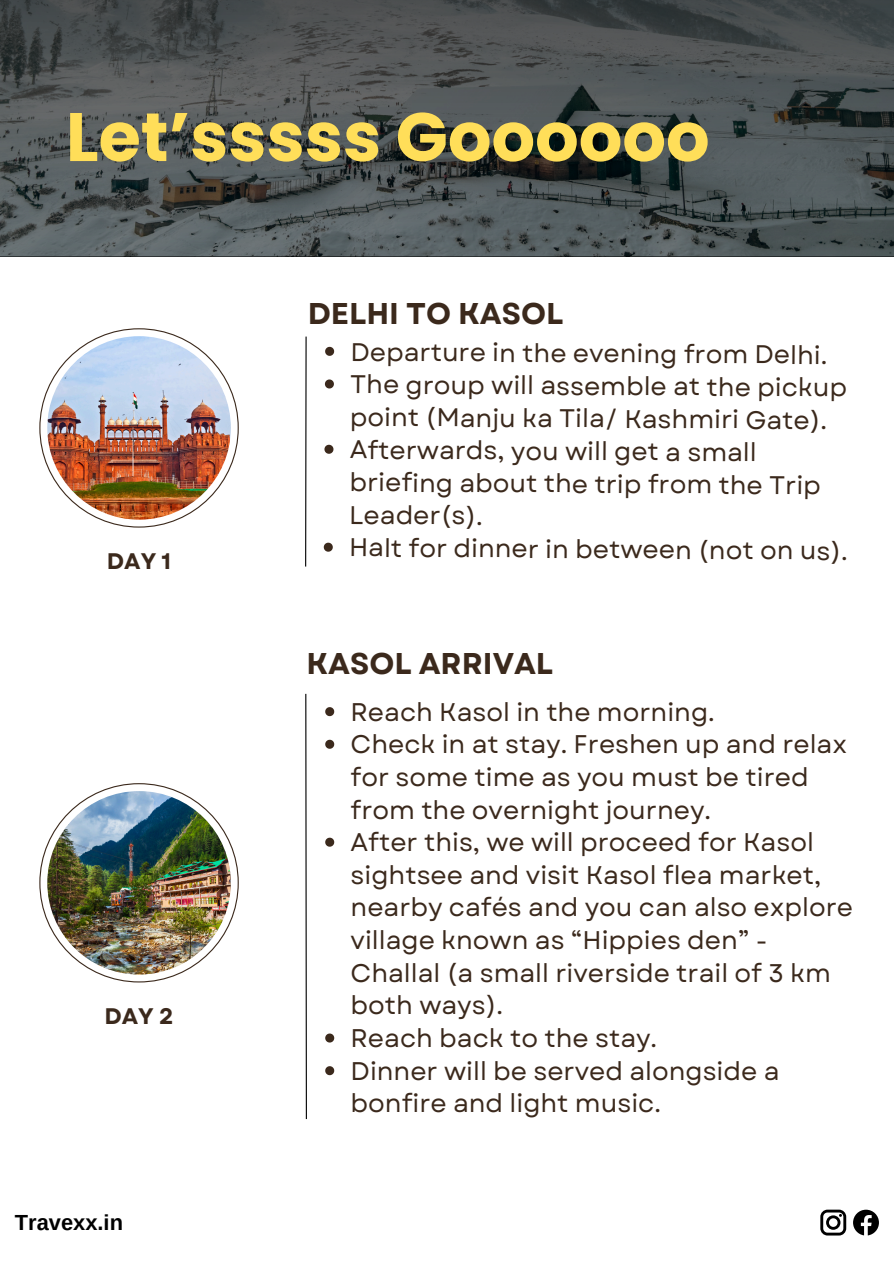
<style>
.page{position:relative;width:894px;height:1264px;background:#fff}
.page>*{position:absolute;margin:0;border:0;box-sizing:border-box;transform-origin:0 0}
.t1{font:700 68.4px "Poppins";color:#ffde59}
.t2{font:700 30px "Garet";color:#3b291c}
.t3{font:25.5px/32.7px "Garet";color:#3b291c}
.t4{font:700 22.5px "Garet";color:#3b291c}
.t5{font:700 21.9px "Arimo";color:#000}
</style>
<div class="page">
<svg style="left:853px;top:1209px;width:25px;height:26px"></svg>
<svg style="left:820px;top:1209px;width:26px;height:26px"></svg>
<svg style="left:1px;top:0;width:892px;height:256px;background:#4a5051"></svg>
<svg style="left:39px;top:783px;width:199px;height:199px"></svg>
<img style="left:47px;top:791px;width:184px;height:183px;border-radius:50%">
<svg style="left:325px;top:707px;width:9px;height:9px"></svg>
<svg style="left:325px;top:739px;width:9px;height:9px"></svg>
<svg style="left:325px;top:837px;width:9px;height:9px"></svg>
<svg style="left:325px;top:1033px;width:9px;height:9px"></svg>
<svg style="left:325px;top:1066px;width:9px;height:9px"></svg>
<svg style="left:305px;top:693px;width:2px;height:427px"></svg>
<svg style="left:39px;top:328px;width:199px;height:199px"></svg>
<img style="left:47px;top:336px;width:184px;height:183px;border-radius:50%">
<svg style="left:325px;top:347px;width:9px;height:9px"></svg>
<svg style="left:325px;top:379px;width:9px;height:9px"></svg>
<svg style="left:324px;top:445px;width:9px;height:9px"></svg>
<svg style="left:323px;top:542px;width:10px;height:9px"></svg>
<hr style="left:305px;top:336px;width:1px;height:230px;background:#000">
<p class="t1" style="left:66px;top:89px;width:645px">Let’sssss Goooooo</p>
<p class="t4" style="left:107px;top:545px;width:66px">DAY 1</p>
<h1 class="t4" style="left:104px;top:1000px;width:71px">DAY 2</h1>
<p class="t5" style="left:15px;top:1210px;width:110px">Travexx.in</p>
<p class="t2" style="left:308px;top:292px;width:257px">DELHI TO KASOL</p>
<h4 class="t3" style="left:350px;top:337px;width:478px">Departure in the evening from Delhi.</h4>
<h2 class="t3" style="left:350px;top:369px;width:498px">The group will assemble at the pickup point (Manju ka Tila/ Kashmiri Gate).</h2>
<p class="t3" style="left:349px;top:435px;width:473px;line-height:32.2px">Afterwards, you will get a small briefing about the trip from the Trip<br>Leader(s).</p>
<p class="t3" style="left:349px;top:533px;width:500px">Halt for dinner in between (not on us).</p>
<p class="t2" style="left:306px;top:642px;width:248px">KASOL ARRIVAL</p>
<p class="t3" style="left:350px;top:695px;width:365px">Reach Kasol in the morning.</p>
<h4 class="t3" style="left:350px;top:728px;width:498px">Check in at stay. Freshen up and relax for some time as you must be tired from the overnight journey.</h4>
<h2 class="t3" style="left:350px;top:826px;width:504px">After this, we will proceed for Kasol sightsee and visit Kasol flea market, nearby cafés and you can also explore village known as “Hippies den” -<br>Challal (a small riverside trail of 3 km both ways).</h2>
<p class="t3" style="left:350px;top:1021px;width:308px">Reach back to the stay.</p>
<p class="t3" style="left:350px;top:1054px;width:430px">Dinner will be served alongside a bonfire and light music.</p>
</div>
